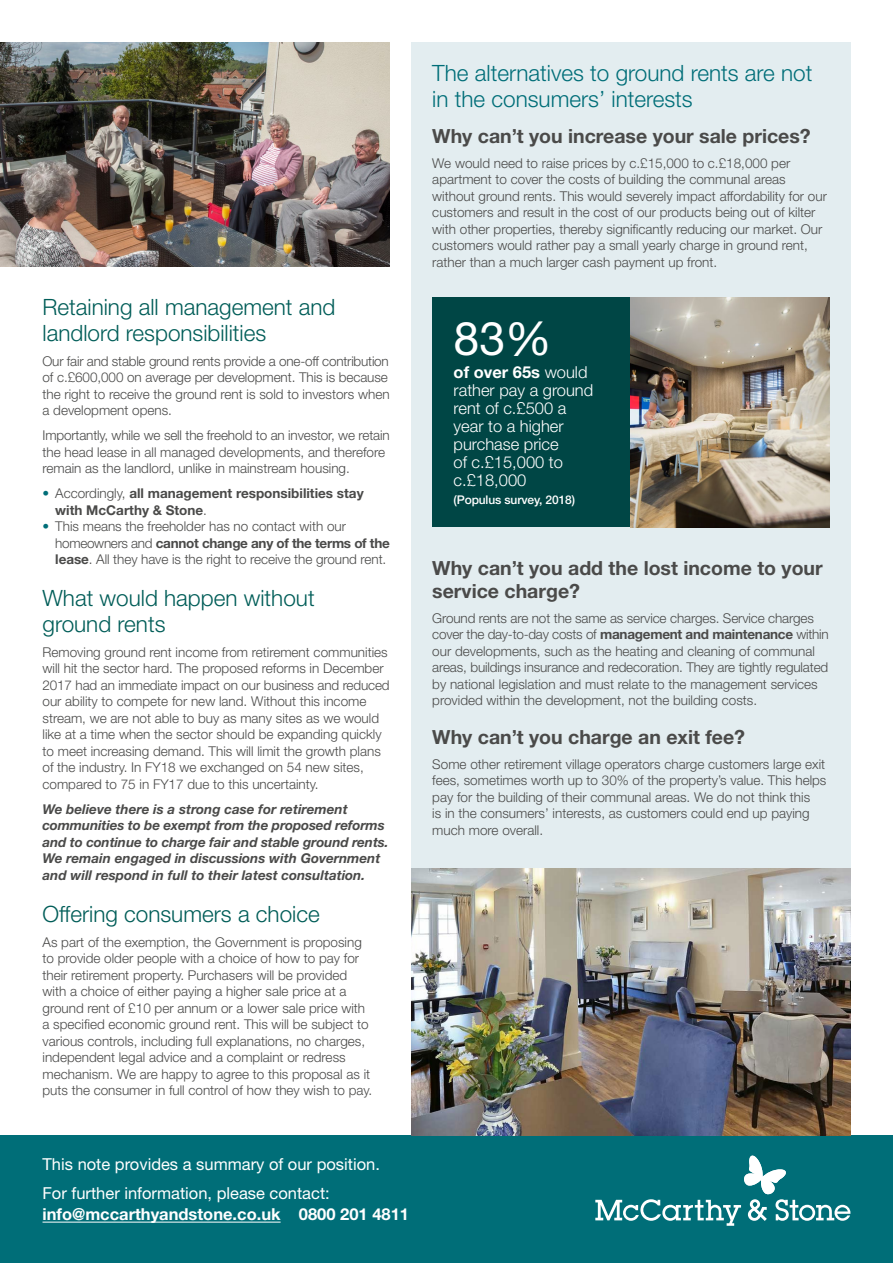
<style>
.page{position:relative;width:893px;height:1263px;background:#fff}
.page>*{position:absolute;margin:0;border:0;box-sizing:border-box;transform-origin:0 0}
.t1{font:46.5px "Helvetica Neue";color:#fff}
.t2{font:300 22.5px/25.5px "Helvetica Neue";color:#005d58}
.t3{font:300 22.5px/25.5px "Helvetica Neue";color:#006e78}
.t4{font:700 19.5px/22.5px "Helvetica Neue";color:#4a4a49}
.t5{font:300 16.5px/18px "Helvetica Neue";color:#fff}
.t6{font:16.5px/29.5px "Helvetica Neue";color:#fff}
.t7{font:700 16.5px "Helvetica Neue";color:#fff}
.t8{font:300 13.5px/16.5px "Helvetica Neue";color:#4a4a49}
.t9{font:italic 700 13.5px/16.5px "Helvetica Neue";color:#4a4a49}
.t10{font:700 13.5px/16.5px "Helvetica Neue";color:#4a4a49}
.t11{font:500 12px "Helvetica Neue";letter-spacing:-.01em;color:#fff}
.s1{font-weight:300;color:#006e78}
.s2{font-weight:300}
.s3{color:#006e78}
.s4{font-weight:700}
</style>
<div class="page">
<div style="left:0;top:1135px;width:893px;height:128px;background:#006e78"></div>
<svg style="left:595px;top:1155px;width:255px;height:71px"></svg>
<hr style="left:43px;top:1222px;width:238px;height:1px;background:#fff">
<img style="left:0;top:43px;width:390px;height:223px">
<div style="left:411px;top:43px;width:439px;height:1071px;background:#e3edf0"></div>
<img style="left:411px;top:868px;width:439px;height:267px">
<div style="left:432px;top:298px;width:199px;height:229px;background:#004645"></div>
<img style="left:631px;top:298px;width:198px;height:229px">
<h2 class="t2" style="left:43px;top:294px;width:294px">Retaining all management and landlord responsibilities</h2>
<p class="t8" style="left:43px;top:352px;width:349px">Our fair and stable ground rents provide a one-off contribution of c.£600,000 on average per development. This is because the right to receive the ground rent is sold to investors when a development opens.</p>
<p class="t8" style="left:43px;top:427px;width:349px">Importantly, while we sell the freehold to an investor, we retain the head lease in all managed developments, and therefore remain as the landlord, unlike in mainstream housing.</p>
<p class="t10" style="left:55px;top:485px;width:310px;text-indent:-13px"><span class="s1">•</span> <span class="s2">Accordingly,</span> all management responsibilities stay with McCarthy &amp; Stone<span class="s2">.</span></p>
<p class="t8" style="left:55px;top:518px;width:336px;text-indent:-13px"><span class="s3">•</span> This means the freeholder has no contact with our homeowners and <span class="s4">cannot change any of the terms of the lease</span>. All they have is the right to receive the ground rent.</p>
<h2 class="t2" style="left:43px;top:585px;width:274px">What would happen without ground rents</h2>
<p class="t8" style="left:43px;top:644px;width:349px">Removing ground rent income from retirement communities will hit the sector hard. The proposed reforms in December 2017 had an immediate impact on our business and reduced our ability to compete for new land. Without this income stream, we are not able to buy as many sites as we would like at a time when the sector should be expanding quickly to meet increasing demand. This will limit the growth plans of the industry. In FY18 we exchanged on 54 new sites, compared to 75 in FY17 due to this uncertainty.</p>
<p class="t9" style="left:43px;top:800px;width:347px">We believe there is a strong case for retirement communities to be exempt from the proposed reforms and to continue to charge fair and stable ground rents.<br>We remain engaged in discussions with Government and will respond in full to their latest consultation.</p>
<h2 class="t2" style="left:43px;top:901px;width:279px">Offering consumers a choice</h2>
<p class="t8" style="left:43px;top:934px;width:331px">As part of the exemption, the Government is proposing to provide older people with a choice of how to pay for their retirement property. Purchasers will be provided with a choice of either paying a higher sale price at a ground rent of £10 per annum or a lower sale price with a specified economic ground rent. This will be subject to various controls, including full explanations, no charges, independent legal advice and a complaint or redress mechanism. We are happy to agree to this proposal as it puts the consumer in full control of how they wish to pay.</p>
<p class="t6" style="left:43px;top:1149px;width:339px">This note provides a summary of our position.<br>For further information, please contact:</p>
<p class="t7" style="left:43px;top:1204px;width:368px">info@mccarthyandstone.co.uk 0800 201 4811</p>
<h2 class="t3" style="left:432px;top:60px;width:382px">The alternatives to ground rents are not in the consumers’ interests</h2>
<h3 class="t4" style="left:432px;top:124px;width:380px">Why can’t you increase your sale prices?</h3>
<p class="t8" style="left:432px;top:154px;width:396px">We would need to raise prices by c.£15,000 to c.£18,000 per apartment to cover the costs of building the communal areas without ground rents. This would severely impact affordability for our customers and result in the cost of our products being out of kilter with other properties, thereby significantly reducing our market. Our customers would rather pay a small yearly charge in ground rent, rather than a much larger cash payment up front.</p>
<h1 class="t1" style="left:454px;top:311px;width:100px">83%</h1>
<p class="t5" style="left:454px;top:362px;width:141px"><span class="s4">of over 65s</span> would rather pay a ground rent of c.£500 a year to a higher purchase price<br>of c.£15,000 to c.£18,000</p>
<p class="t11" style="left:454px;top:492px;width:123px">(Populus survey, 2018)</p>
<h3 class="t4" style="left:432px;top:557px;width:392px">Why can’t you add the lost income to your service charge?</h3>
<p class="t8" style="left:432px;top:609px;width:398px">Ground rents are not the same as service charges. Service charges cover the day-to-day costs of <span class="s4">management and maintenance</span> within our developments, such as the heating and cleaning of communal areas, buildings insurance and redecoration. They are tightly regulated by national legislation and must relate to the management services provided within the development, not the building costs.</p>
<h3 class="t4" style="left:432px;top:725px;width:314px">Why can’t you charge an exit fee?</h3>
<p class="t8" style="left:432px;top:755px;width:396px">Some other retirement village operators charge customers large exit fees, sometimes worth up to 30% of the property’s value. This helps pay for the building of their communal areas. We do not think this<br>is in the consumers’ interests, as customers could end up paying much more overall.</p>
</div>
